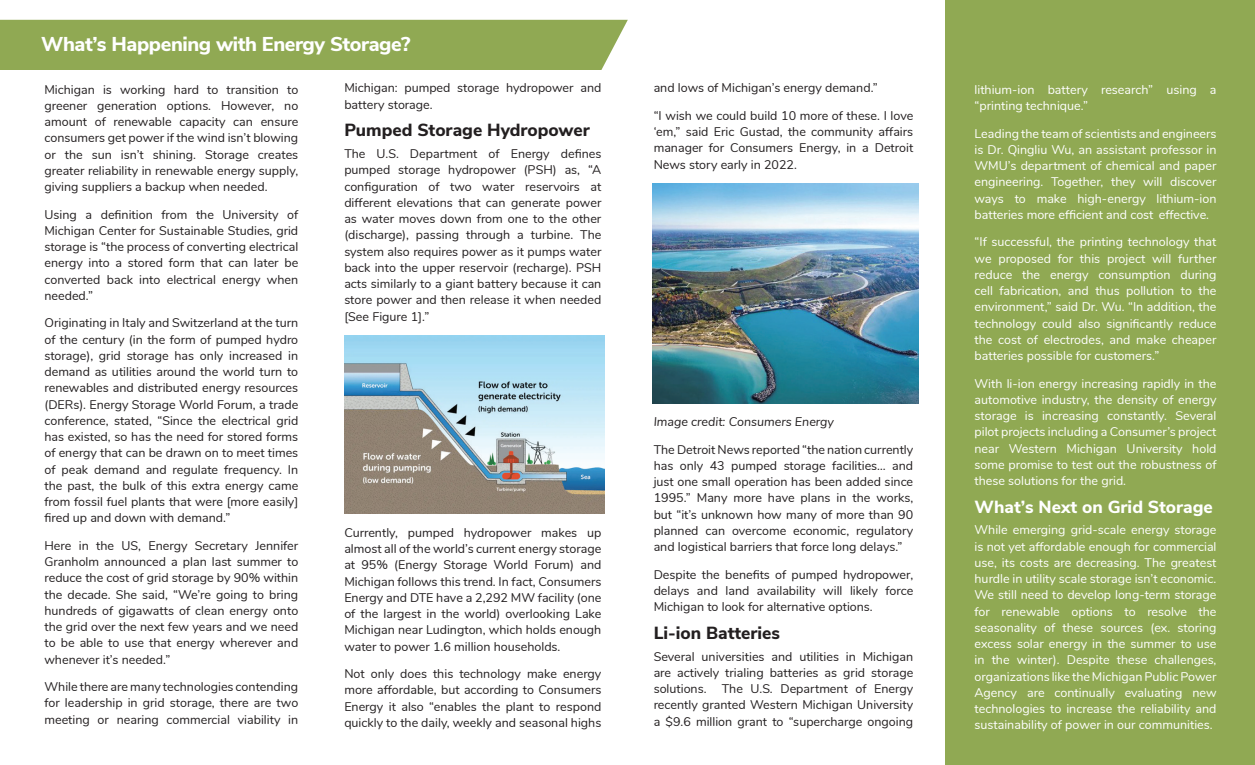
<style>
.page{position:relative;width:1255px;height:765px;background:#fff}
.page>*{position:absolute;margin:0;border:0;box-sizing:border-box;transform-origin:0 0}
.t1{font:800 20px "Nunito Sans";letter-spacing:-.02em;color:#fff}
.t2{font:800 17.5px "Nunito Sans";color:#231f20}
.t3{font:800 17.5px "Nunito Sans";color:#fff}
.t4{font:12.5px/16.2px "Nunito";color:#231f20;text-align:justify}
.t5{font:12.5px/16.2px "Nunito";color:#fff;text-align:justify}
.t6{font:italic 12.5px "Nunito";color:#231f20}
</style>
<div class="page">
<div style="left:945px;top:0;width:309px;height:765px;background:#90a953"></div>
<div style="left:0;top:20px;width:628px;height:50px;background:#90a953"></div>
<img style="left:345px;top:336px;width:259px;height:178px">
<img style="left:652px;top:184px;width:266px;height:219px">
<p class="t1" style="left:41px;top:30px;width:371px">What’s Happening with Energy Storage?</p>
<p class="t4" style="left:44px;top:80px;width:255px">Michigan is working hard to transition to greener generation options. However, no amount of renewable capacity can ensure consumers get power if the wind isn’t blowing or the sun isn’t shining. Storage creates greater reliability in renewable energy supply, giving suppliers a backup when needed.</p>
<p class="t4" style="left:44px;top:205px;width:255px">Using a definition from the University of<br>Michigan Center for Sustainable Studies, grid</p>
<p class="t4" style="left:44px;top:238px;width:255px">storage is “the process of converting electrical energy into a stored form that can later be converted back into electrical energy when</p>
<p class="t4" style="left:44px;top:287px;width:50px">needed.”</p>
<p class="t4" style="left:44px;top:314px;width:255px">Originating in Italy and Switzerland at the turn of the century (in the form of pumped hydro storage), grid storage has only increased in demand as utilities around the world turn to renewables and distributed energy resources</p>
<p class="t4" style="left:44px;top:395px;width:255px">(DERs). Energy Storage World Forum, a trade</p>
<p class="t4" style="left:44px;top:412px;width:255px">conference, stated, “Since the electrical grid has existed, so has the need for stored forms of energy that can be drawn on to meet times of peak demand and regulate frequency. In the past, the bulk of this extra energy came</p>
<p class="t4" style="left:44px;top:493px;width:255px">from fossil fuel plants that were [more easily] fired up and down with demand.”</p>
<p class="t4" style="left:44px;top:537px;width:255px">Here in the US, Energy Secretary Jennifer Granholm announced a plan last summer to reduce the cost of grid storage by 90% within the decade. She said, “We’re going to bring hundreds of gigawatts of clean energy onto the grid over the next few years and we need to be able to use that energy wherever and</p>
<p class="t4" style="left:44px;top:650px;width:127px">whenever it’s needed.”</p>
<p class="t4" style="left:44px;top:678px;width:255px">While there are many technologies contending for leadership in grid storage, there are two meeting or nearing commercial viability in</p>
<p class="t4" style="left:344px;top:79px;width:258px">Michigan: pumped storage hydropower and battery storage.</p>
<h3 class="t2" style="left:344px;top:117px;width:247px">Pumped Storage Hydropower</h3>
<p class="t4" style="left:344px;top:145px;width:258px">The U.S. Department of Energy defines</p>
<p class="t4" style="left:344px;top:161px;width:258px">pumped storage hydropower (PSH) as, “A</p>
<p class="t4" style="left:344px;top:177px;width:258px">configuration of two water reservoirs at</p>
<p class="t4" style="left:344px;top:194px;width:258px">different elevations that can generate power as water moves down from one to the other (discharge), passing through a turbine. The system also requires power as it pumps water back into the upper reservoir (recharge). PSH acts similarly to a giant battery because it can store power and then release it when needed [See Figure 1].”</p>
<p class="t4" style="left:344px;top:524px;width:258px">Currently, pumped hydropower makes up</p>
<p class="t4" style="left:344px;top:540px;width:258px">almost all of the world’s current energy storage</p>
<p class="t4" style="left:344px;top:556px;width:258px">at 95% (Energy Storage World Forum) and<br>Michigan follows this trend. In fact, Consumers</p>
<p class="t4" style="left:344px;top:589px;width:258px">Energy and DTE have a 2,292 MW facility (one of the largest in the world) overlooking Lake Michigan near Ludington, which holds enough water to power 1.6 million households.</p>
<p class="t4" style="left:344px;top:665px;width:258px">Not only does this technology make energy</p>
<p class="t4" style="left:344px;top:681px;width:258px">more affordable, but according to Consumers</p>
<p class="t4" style="left:344px;top:697px;width:258px">Energy it also “enables the plant to respond quickly to the daily, weekly and seasonal highs</p>
<p class="t4" style="left:653px;top:79px;width:225px">and lows of Michigan’s energy demand.”</p>
<p class="t4" style="left:653px;top:107px;width:261px">“I wish we could build 10 more of these. I love</p>
<p class="t4" style="left:653px;top:123px;width:261px">‘em,” said Eric Gustad, the community affairs manager for Consumers Energy, in a Detroit</p>
<p class="t4" style="left:653px;top:155px;width:145px">News story early in 2022.</p>
<p class="t6" style="left:653px;top:413px;width:182px">Image credit: Consumers Energy</p>
<p class="t4" style="left:653px;top:440px;width:261px">The Detroit News reported “the nation currently</p>
<p class="t4" style="left:653px;top:457px;width:261px">has only 43 pumped storage facilities… and</p>
<p class="t4" style="left:653px;top:473px;width:261px">just one small operation has been added since</p>
<p class="t4" style="left:653px;top:489px;width:261px">1995.” Many more have plans in the works,</p>
<p class="t4" style="left:653px;top:505px;width:261px">but “it’s unknown how many of more than 90 planned can overcome economic, regulatory</p>
<p class="t4" style="left:653px;top:538px;width:250px">and logistical barriers that force long delays.”</p>
<p class="t4" style="left:653px;top:565px;width:261px">Despite the benefits of pumped hydropower,</p>
<p class="t4" style="left:653px;top:582px;width:261px">delays and land availability will likely force<br>Michigan to look for alternative options.</p>
<h3 class="t2" style="left:653px;top:620px;width:128px">Li-ion Batteries</h3>
<p class="t4" style="left:653px;top:647px;width:261px">Several universities and utilities in Michigan are actively trialing batteries as grid storage solutions. The U.S. Department of Energy recently granted Western Michigan University a $9.6 million grant to “supercharge ongoing</p>
<p class="t5" style="left:974px;top:81px;width:243px">lithium-ion battery research” using a “printing technique.”</p>
<p class="t5" style="left:974px;top:124px;width:243px">Leading the team of scientists and engineers is Dr. Qingliu Wu, an assistant professor in WMU’s department of chemical and paper engineering. Together, they will discover ways to make high-energy lithium-ion</p>
<p class="t5" style="left:974px;top:206px;width:236px">batteries more efficient and cost effective.</p>
<p class="t5" style="left:974px;top:233px;width:243px">“If successful, the printing technology that we proposed for this project will further reduce the energy consumption during cell fabrication, and thus pollution to the</p>
<p class="t5" style="left:974px;top:298px;width:243px">environment,” said Dr. Wu. “In addition, the technology could also significantly reduce</p>
<p class="t5" style="left:974px;top:331px;width:243px">the cost of electrodes, and make cheaper</p>
<p class="t5" style="left:974px;top:347px;width:186px">batteries possible for customers.”</p>
<p class="t5" style="left:974px;top:374px;width:243px">With li-ion energy increasing rapidly in the automotive industry, the density of energy storage is increasing constantly. Several</p>
<p class="t5" style="left:974px;top:423px;width:243px">pilot projects including a Consumer’s project</p>
<p class="t5" style="left:974px;top:439px;width:243px">near Western Michigan University hold some promise to test out the robustness of these solutions for the grid.</p>
<h3 class="t3" style="left:974px;top:494px;width:240px">What’s Next on Grid Storage</h3>
<p class="t5" style="left:974px;top:521px;width:243px">While emerging grid-scale energy storage is not yet affordable enough for commercial use, its costs are decreasing. The greatest hurdle in utility scale storage isn’t economic.<br>We still need to develop long-term storage for renewable options to resolve the seasonality of these sources (ex. storing excess solar energy in the summer to use in the winter). Despite these challenges, organizations like the Michigan Public Power Agency are continually evaluating new technologies to increase the reliability and sustainability of power in our communities.</p>
</div>
